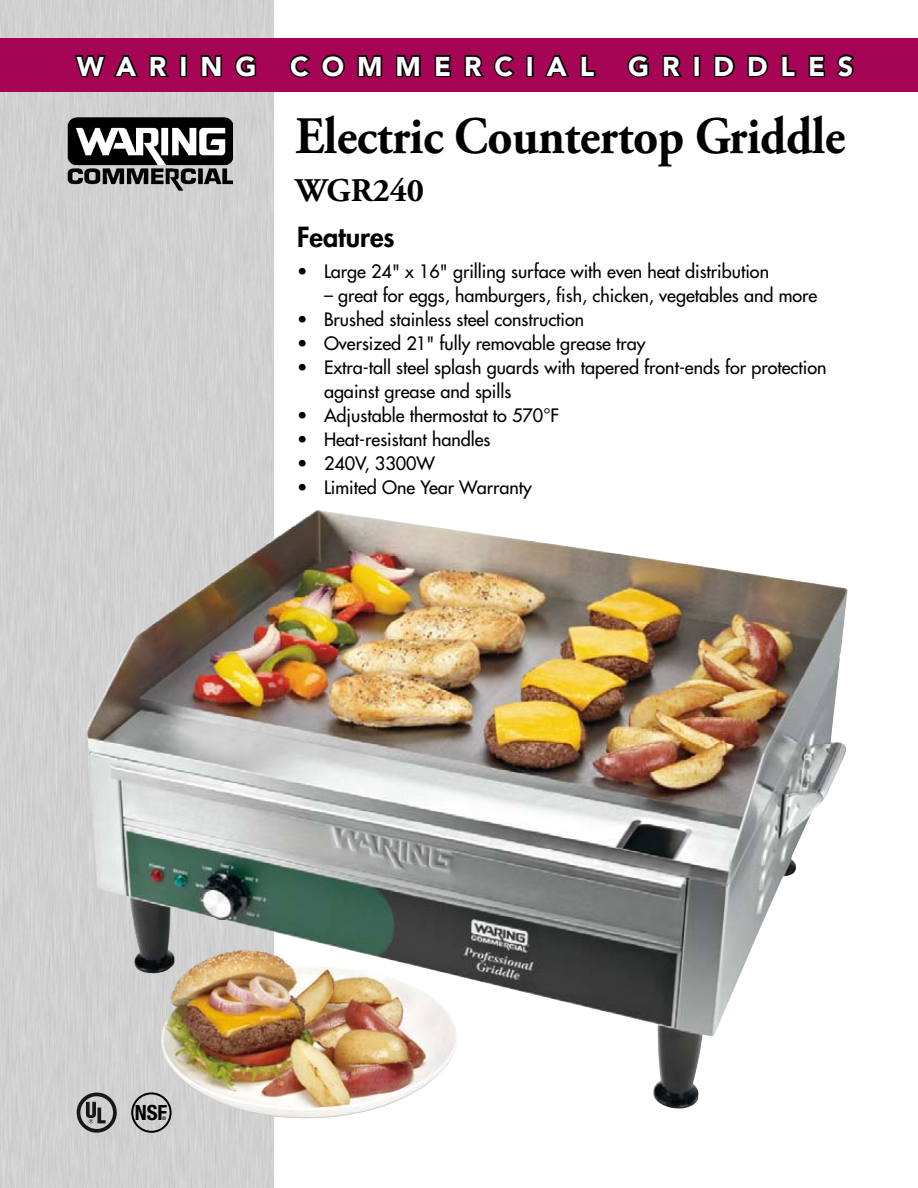
<style>
.page{position:relative;width:918px;height:1188px;background:#fff}
.page>*{position:absolute;margin:0;border:0;box-sizing:border-box;transform-origin:0 0}
.t1{font:700 52.5px "Adobe Garamond Pro";letter-spacing:-.01em;color:#000;scale:.93 1}
.t2{font:700 33px "Adobe Garamond Pro";color:#000}
.t3{font:900 27px "Avenir LT Std";letter-spacing:.48em;color:#fff}
.t4{font:800 27px "Futura Std";color:#000}
.t5{font:700 condensed 21px "Helvetica Neue LT Std";color:#000}
.t6{font:500 18px/24px "Futura Std";color:#000}
.t7{font:700 4.95px "Helvetica Neue LT Std";color:#000}
</style>
<div class="page">
<div style="left:0;top:0;width:273px;height:1188px;background:#d0d0d0"></div>
<div style="left:0;top:38px;width:918px;height:54px;background:#a60454"></div>
<img style="left:87px;top:510px;width:761px;height:599px">
<img style="left:161px;top:949px;width:296px;height:170px">
<svg style="left:73px;top:54px;width:68px;height:39px"></svg>
<svg style="left:149px;top:54px;width:20px;height:23px"></svg>
<div style="left:180px;top:55px;width:7px;height:22px;border:3px solid #000"></div>
<svg style="left:200px;top:54px;width:22px;height:23px"></svg>
<svg style="left:234px;top:54px;width:23px;height:24px"></svg>
<svg style="left:289px;top:54px;width:22px;height:24px"></svg>
<svg style="left:321px;top:54px;width:24px;height:24px"></svg>
<svg style="left:357px;top:54px;width:26px;height:23px"></svg>
<svg style="left:396px;top:54px;width:25px;height:23px"></svg>
<svg style="left:434px;top:54px;width:18px;height:23px"></svg>
<svg style="left:464px;top:54px;width:51px;height:24px"></svg>
<div style="left:526px;top:55px;width:8px;height:22px;border:3px solid #000"></div>
<svg style="left:544px;top:54px;width:25px;height:23px"></svg>
<svg style="left:580px;top:54px;width:16px;height:23px"></svg>
<svg style="left:627px;top:54px;width:23px;height:24px"></svg>
<svg style="left:662px;top:54px;width:20px;height:23px"></svg>
<div style="left:693px;top:55px;width:7px;height:22px;border:3px solid #000"></div>
<svg style="left:714px;top:54px;width:21px;height:23px"></svg>
<svg style="left:747px;top:54px;width:22px;height:23px"></svg>
<svg style="left:781px;top:54px;width:16px;height:23px"></svg>
<svg style="left:808px;top:54px;width:18px;height:23px"></svg>
<svg style="left:836px;top:54px;width:19px;height:24px"></svg>
<img style="left:58px;top:111px;width:175px;height:86px">
<div style="left:131px;top:1092px;width:41px;height:41px;border:2px solid #000;border-radius:50%"></div>
<svg style="left:77px;top:1093px;width:40px;height:40px;background:#888787"></svg>
<h3 class="t3" style="left:77px;top:50px;width:181px">WARING</h3>
<h3 class="t3" style="left:290px;top:50px;width:306px">COMMERCIAL</h3>
<h3 class="t3" style="left:628px;top:50px;width:227px">GRIDDLES</h3>
<h1 class="t1" style="left:296px;top:106px;width:593px">Electric Countertop Griddle</h1>
<h2 class="t2" style="left:296px;top:171px;width:130px">WGR240</h2>
<h3 class="t4" style="left:297px;top:220px;width:99px">Features</h3>
<p class="t6" style="left:297px;top:259px;width:474px">• Large 24" x 16" grilling surface with even heat distribution</p>
<p class="t6" style="left:324px;top:283px;width:495px">– great for eggs, hamburgers, fish, chicken, vegetables and more</p>
<p class="t6" style="left:297px;top:307px;width:289px">• Brushed stainless steel construction</p>
<p class="t6" style="left:297px;top:331px;width:350px">• Oversized 21" fully removable grease tray</p>
<p class="t6" style="left:324px;top:355px;width:504px;text-indent:-27px">• Extra-tall steel splash guards with tapered front-ends for protection against grease and spills</p>
<p class="t6" style="left:297px;top:403px;width:264px">• Adjustable thermostat to 570°F</p>
<p class="t6" style="left:297px;top:427px;width:195px">• Heat-resistant handles</p>
<p class="t6" style="left:297px;top:451px;width:140px">• 240V, 3300W</p>
<p class="t6" style="left:297px;top:475px;width:236px">• Limited One Year Warranty</p>
<p class="t5" style="left:135px;top:1100px;width:34px">NSF</p>
<p class="t7" style="left:162px;top:1115px;width:5px">®</p>
</div>
